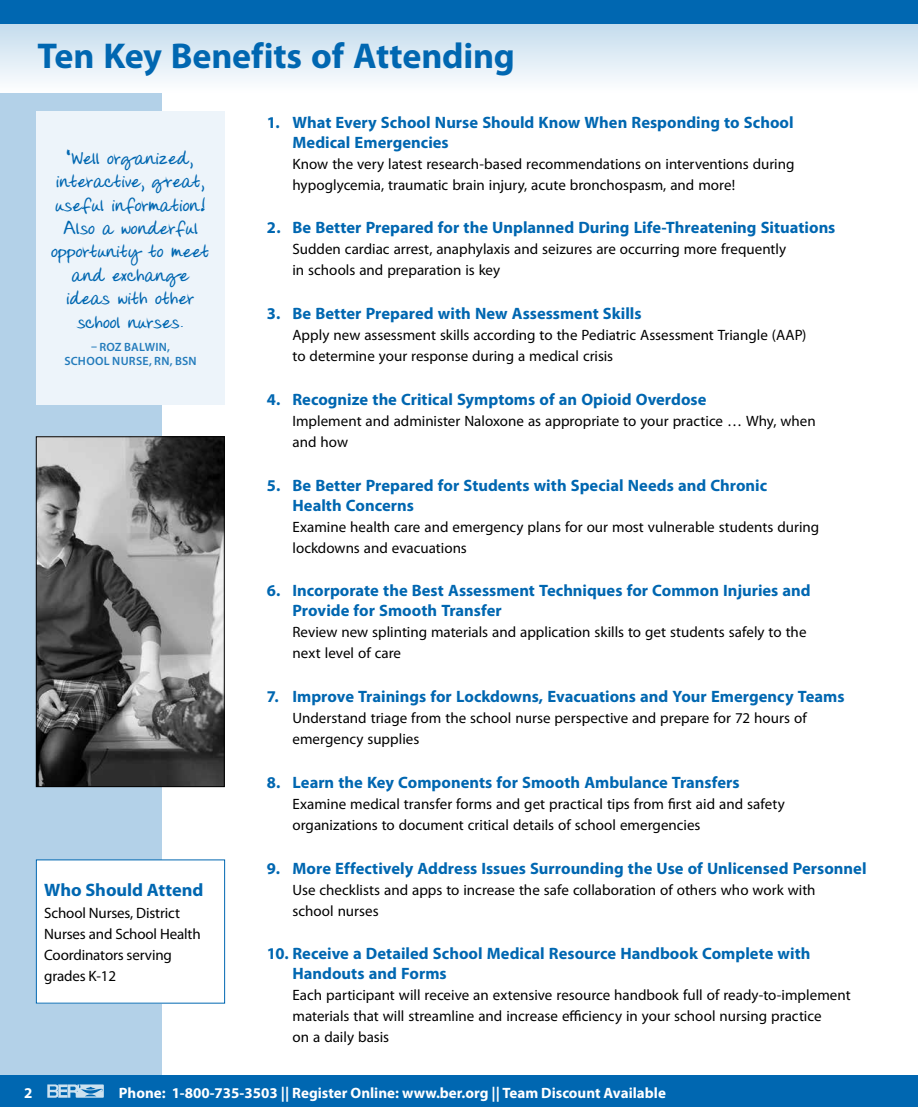
<style>
.page{position:relative;width:918px;height:1107px;background:#fff}
.page>*{position:absolute;margin:0;border:0;box-sizing:border-box;transform-origin:0 0}
.t1{font:700 36px "Myriad Pro";letter-spacing:-.005em;color:#0067b1}
.t2{font:700 19.5px/23.4px "Donnys Hand";letter-spacing:.005em;color:#0067b1;text-align:center}
.t3{font:700 18px "Myriad Pro";letter-spacing:-.005em;color:#0067b1}
.t4{font:700 16.5px/19.8px "Myriad Pro";color:#0067b1}
.t5{font:15px/21px "Myriad Pro";color:#000}
.t6{font:700 15px "Myriad Pro";color:#fff}
.t7{font:600 12px/14.4px "Myriad Pro";letter-spacing:.02em;color:#247cbc;text-align:center}
</style>
<div class="page">
<div style="left:0;top:0;width:162px;height:1107px;background:#b3d1e8"></div>
<div style="left:0;top:1076px;width:918px;height:31px;background:#0067b1"></div>
<svg style="left:47px;top:1084px;width:57px;height:14px"></svg>
<svg style="left:0;top:24px;width:918px;height:68px"></svg>
<div style="left:0;top:0;width:918px;height:24px;background:#0067b1"></div>
<div style="left:36px;top:860px;width:189px;height:143px;background:#fff"></div>
<div style="left:36px;top:860px;width:189px;height:144px;border:1px solid #0067b1"></div>
<div style="left:36px;top:111px;width:189px;height:294px;background:#edf4fa"></div>
<img style="left:38px;top:438px;width:185px;height:347px">
<div style="left:36px;top:436px;width:189px;height:351px;border:1px solid #000"></div>
<h1 class="t1" style="left:38px;top:32px;width:479px">Ten Key Benefits of Attending</h1>
<h2 class="t2" style="left:51px;top:148px;width:160px">“Well organized, interactive, great, useful information!<br>Also a wonderful opportunity to meet and exchange ideas with other school nurses.</h2>
<p class="t7" style="left:64px;top:340px;width:134px">– ROZ BALWIN,<br>SCHOOL NURSE, RN, BSN</p>
<p class="t3" style="left:44px;top:878px;width:161px">Who Should Attend</p>
<p class="t5" style="left:44px;top:902px;width:158px">School Nurses, District<br>Nurses and School Health<br>Coordinators serving grades K-12</p>
<p class="t4" style="left:292px;top:112px;width:503px;text-indent:-25px">1. What Every School Nurse Should Know When Responding to School<br>Medical Emergencies</p>
<p class="t5" style="left:292px;top:153px;width:504px">Know the very latest research-based recommendations on interventions during hypoglycemia, traumatic brain injury, acute bronchospasm, and more!</p>
<p class="t4" style="left:267px;top:217px;width:570px">2. Be Better Prepared for the Unplanned During Life-Threatening Situations</p>
<p class="t5" style="left:292px;top:239px;width:495px">Sudden cardiac arrest, anaphylaxis and seizures are occurring more frequently in schools and preparation is key</p>
<p class="t4" style="left:267px;top:303px;width:376px">3. Be Better Prepared with New Assessment Skills</p>
<p class="t5" style="left:292px;top:324px;width:516px">Apply new assessment skills according to the Pediatric Assessment Triangle (AAP) to determine your response during a medical crisis</p>
<p class="t4" style="left:267px;top:389px;width:441px">4. Recognize the Critical Symptoms of an Opioid Overdose</p>
<p class="t5" style="left:292px;top:410px;width:525px">Implement and administer Naloxone as appropriate to your practice … Why, when and how</p>
<p class="t4" style="left:292px;top:475px;width:476px;text-indent:-25px">5. Be Better Prepared for Students with Special Needs and Chronic<br>Health Concerns</p>
<p class="t5" style="left:292px;top:516px;width:528px">Examine health care and emergency plans for our most vulnerable students during lockdowns and evacuations</p>
<p class="t4" style="left:292px;top:580px;width:520px;text-indent:-25px">6. Incorporate the Best Assessment Techniques for Common Injuries and<br>Provide for Smooth Transfer</p>
<p class="t5" style="left:292px;top:621px;width:516px">Review new splinting materials and application skills to get students safely to the next level of care</p>
<p class="t4" style="left:267px;top:686px;width:579px">7. Improve Trainings for Lockdowns, Evacuations and Your Emergency Teams</p>
<p class="t5" style="left:292px;top:707px;width:516px">Understand triage from the school nurse perspective and prepare for 72 hours of emergency supplies</p>
<p class="t4" style="left:267px;top:772px;width:474px">8. Learn the Key Components for Smooth Ambulance Transfers</p>
<p class="t5" style="left:292px;top:793px;width:494px">Examine medical transfer forms and get practical tips from first aid and safety organizations to document critical details of school emergencies</p>
<p class="t4" style="left:267px;top:858px;width:601px">9. More Effectively Address Issues Surrounding the Use of Unlicensed Personnel</p>
<p class="t5" style="left:292px;top:879px;width:525px">Use checklists and apps to increase the safe collaboration of others who work with school nurses</p>
<p class="t4" style="left:292px;top:943px;width:520px;text-indent:-25px">10. Receive a Detailed School Medical Resource Handbook Complete with<br>Handouts and Forms</p>
<p class="t5" style="left:292px;top:984px;width:560px">Each participant will receive an extensive resource handbook full of ready-to-implement materials that will streamline and increase efficiency in your school nursing practice<br>on a daily basis</p>
<p class="t6" style="left:24px;top:1083px;width:10px">2</p>
<p class="t6" style="left:119px;top:1083px;width:549px">Phone: 1-800-735-3503 || Register Online: www.ber.org || Team Discount Available</p>
</div>
